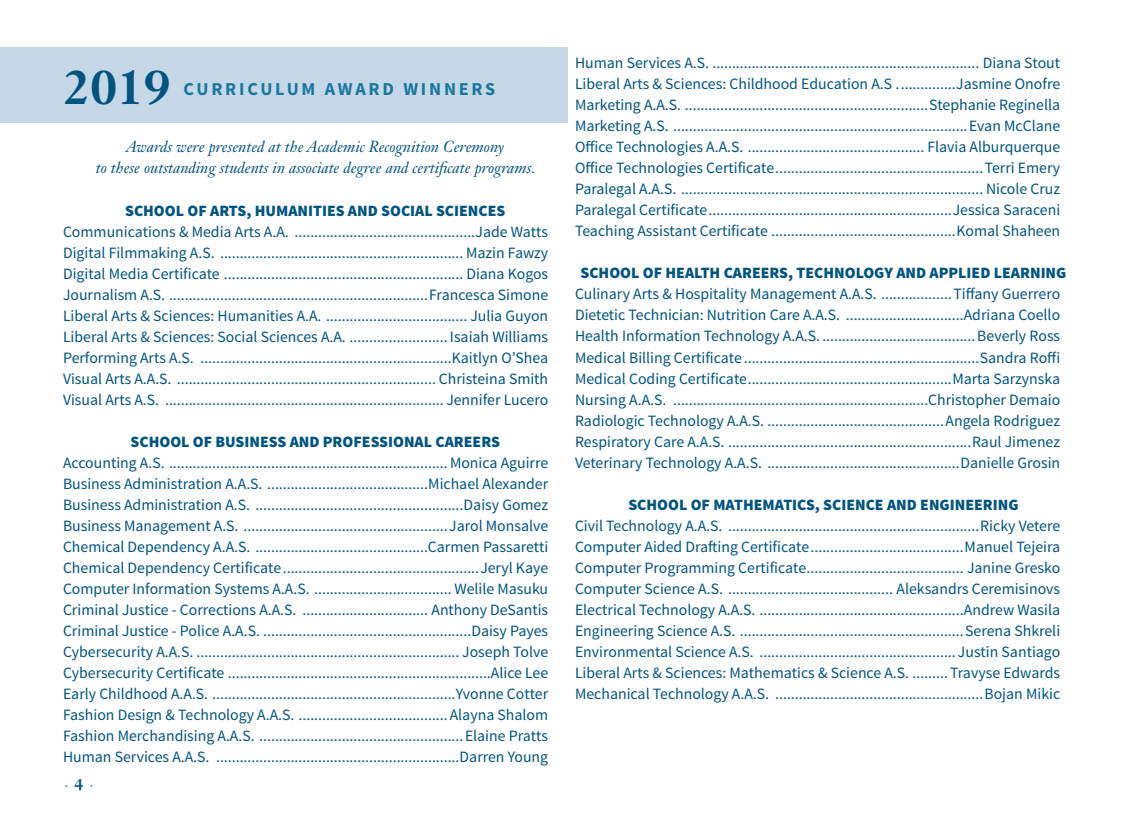
<style>
.page{position:relative;width:1135px;height:820px;background:#fff}
.page>*{position:absolute;margin:0;border:0;box-sizing:border-box;transform-origin:0 0}
.t1{font:700 47.77px "Janson Text LT Std";color:#005480}
.t2{font:700 18.2px "Source Sans Pro";letter-spacing:.15em;color:#1a77a0}
.t3{font:15.75px/21px "Source Sans Pro";color:#005480;text-align:justify}
.t4{font:900 15.75px "Source Sans Pro";color:#005480}
.t5{font:italic 15.75px/21px "Janson Text LT Std";color:#005480;text-align:center}
.t6{font:600 10.5px "Lucida Sans";color:#7aa5c4}
.s1{font-family:"Janson Text LT Std";font-weight:700;font-size:15.75px;color:#005480}
</style>
<div class="page">
<div style="left:0;top:47px;width:567px;height:76px;background:#c6d8e7"></div>
<h1 class="t1" style="left:64px;top:57px;width:108px">2019</h1>
<p class="t2" style="left:183px;top:77px;width:313px">CURRICULUM AWARD WINNERS</p>
<p class="t5" style="left:96px;top:136px;width:441px">Awards were presented at the Academic Recognition Ceremony<br>to these outstanding students in associate degree and certificate programs.</p>
<p class="t4" style="left:125px;top:200px;width:382px">SCHOOL OF ARTS, HUMANITIES AND SOCIAL SCIENCES</p>
<p class="t3" style="left:63px;top:221px;width:486px">Communications &amp; Media Arts A.A. ..............................................Jade Watts Digital Filmmaking A.S. .............................................................. Mazin Fawzy Digital Media Certificate ............................................................. Diana Kogos Journalism A.S. ..................................................................Francesca Simone Liberal Arts &amp; Sciences: Humanities A.A. .................................... Julia Guyon Liberal Arts &amp; Sciences: Social Sciences A.A. ......................... Isaiah Williams Performing Arts A.S. ................................................................Kaitlyn O’Shea Visual Arts A.A.S. .................................................................. Christeina Smith Visual Arts A.S. ....................................................................... Jennifer Lucero</p>
<p class="t4" style="left:130px;top:431px;width:371px">SCHOOL OF BUSINESS AND PROFESSIONAL CAREERS</p>
<p class="t3" style="left:63px;top:452px;width:486px">Accounting A.S. ....................................................................... Monica Aguirre Business Administration A.A.S. .........................................Michael Alexander Business Administration A.S. .....................................................Daisy Gomez Business Management A.S. ....................................................Jarol Monsalve Chemical Dependency A.A.S. ............................................Carmen Passaretti Chemical Dependency Certificate..................................................Jeryl Kaye Computer Information Systems A.A.S. ................................... Welile Masuku Criminal Justice - Corrections A.A.S. ................................ Anthony DeSantis Criminal Justice - Police A.A.S. .....................................................Daisy Payes Cybersecurity A.A.S. ................................................................... Joseph Tolve Cybersecurity Certificate ...................................................................Alice Lee Early Childhood A.A.S. ..............................................................Yvonne Cotter Fashion Design &amp; Technology A.A.S. ......................................Alayna Shalom Fashion Merchandising A.A.S. ....................................................Elaine Pratts Human Services A.A.S. ..............................................................Darren Young</p>
<p class="t6" style="left:63px;top:778px;width:33px">•<span class="s1">4</span>•</p>
<p class="t3" style="left:575px;top:53px;width:486px">Human Services A.S. .................................................................... Diana Stout Liberal Arts &amp; Sciences: Childhood Education A.S ...............Jasmine Onofre Marketing A.A.S. ..............................................................Stephanie Reginella Marketing A.S. ...........................................................................Evan McClane Office Technologies A.A.S. ............................................. Flavia Alburquerque Office Technologies Certificate.....................................................Terri Emery Paralegal A.A.S. ............................................................................. Nicole Cruz Paralegal Certificate..............................................................Jessica Saraceni Teaching Assistant Certificate ...............................................Komal Shaheen</p>
<p class="t4" style="left:580px;top:263px;width:487px">SCHOOL OF HEALTH CAREERS, TECHNOLOGY AND APPLIED LEARNING</p>
<p class="t3" style="left:575px;top:284px;width:486px">Culinary Arts &amp; Hospitality Management A.A.S. ..................Tiffany Guerrero Dietetic Technician: Nutrition Care A.A.S. ..............................Adriana Coello Health Information Technology A.A.S. .......................................Beverly Ross Medical Billing Certificate............................................................Sandra Roffi Medical Coding Certificate....................................................Marta Sarzynska Nursing A.A.S. .................................................................Christopher Demaio Radiologic Technology A.A.S. .............................................Angela Rodriguez Respiratory Care A.A.S. ..............................................................Raul Jimenez Veterinary Technology A.A.S. .................................................Danielle Grosin</p>
<p class="t4" style="left:628px;top:494px;width:391px">SCHOOL OF MATHEMATICS, SCIENCE AND ENGINEERING</p>
<p class="t3" style="left:575px;top:515px;width:486px">Civil Technology A.A.S. ................................................................Ricky Vetere Computer Aided Drafting Certificate.......................................Manuel Tejeira Computer Programming Certificate........................................ Janine Gresko Computer Science A.S. .......................................... Aleksandrs Ceremisinovs Electrical Technology A.A.S. ....................................................Andrew Wasila Engineering Science A.S. .........................................................Serena Shkreli Environmental Science A.S. .................................................. Justin Santiago Liberal Arts &amp; Sciences: Mathematics &amp; Science A.S. ......... Travyse Edwards Mechanical Technology A.A.S. .....................................................Bojan Mikic</p>
</div>
